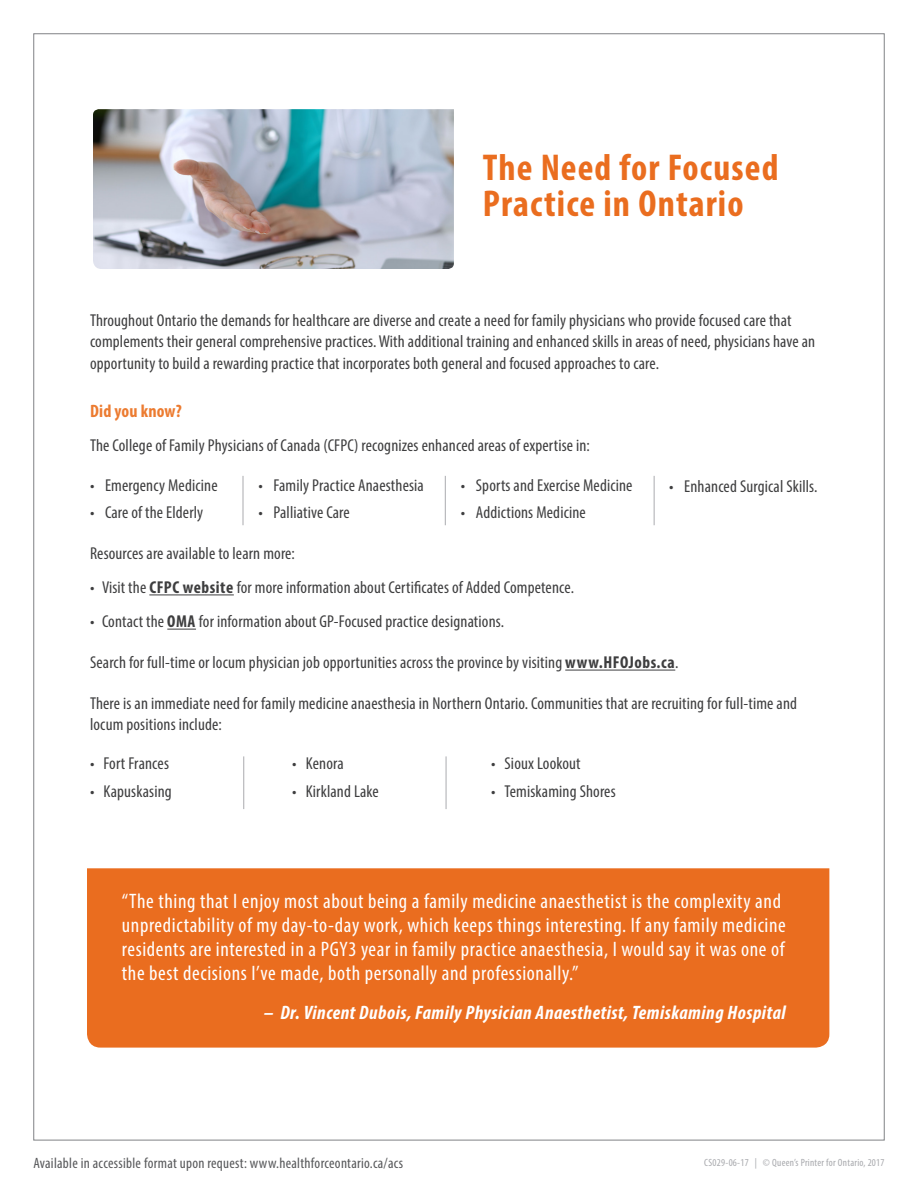
<style>
.page{position:relative;width:918px;height:1188px;background:#fff}
.page>*{position:absolute;margin:0;border:0;box-sizing:border-box;transform-origin:0 0}
.t1{font:700 condensed 37.5px/36px "Myriad Pro";letter-spacing:.03em;color:#ea6d1f}
.t2{font:condensed 21px/24px "Myriad Pro";letter-spacing:.03em;color:#fff}
.t3{font:italic 700 condensed 19.5px "Myriad Pro";letter-spacing:.025em;color:#fff}
.t4{font:700 condensed 18px "Myriad Pro";letter-spacing:.01em;color:#ec7b30}
.t5{font:condensed 17.25px/21.1px "Myriad Pro";letter-spacing:.01em;color:#3e3e3f}
.t6{font:condensed 15px "Myriad Pro";letter-spacing:.02em;color:#57585a}
.t7{font:condensed 10.5px "Myriad Pro";letter-spacing:.025em;color:#a8a9ad}
.s1{font-weight:700}
</style>
<div class="page">
<div style="left:87px;top:868px;width:742px;height:180px;background:#ea6d1f"></div>
<img style="left:93px;top:109px;width:361px;height:160px">
<hr style="left:149px;top:594px;width:85px;height:1px;background:#3e3e3f">
<svg style="left:167px;top:629px;width:29px;height:1px"></svg>
<hr style="left:565px;top:670px;width:110px;height:1px;background:#3e3e3f">
<hr style="left:243px;top:476px;width:1px;height:49px;background:#aaabaf">
<hr style="left:445px;top:476px;width:1px;height:49px;background:#aaabaf">
<hr style="left:243px;top:756px;width:1px;height:53px;background:#aaabaf">
<hr style="left:446px;top:756px;width:1px;height:53px;background:#aaabaf">
<hr style="left:654px;top:476px;width:1px;height:49px;background:#aaabaf">
<p class="t1" style="left:483px;top:149px;width:297px">The Need for Focused<br>Practice in Ontario</p>
<p class="t5" style="left:90px;top:310px;width:727px">Throughout Ontario the demands for healthcare are diverse and create a need for family physicians who provide focused care that complements their general comprehensive practices. With additional training and enhanced skills in areas of need, physicians have an opportunity to build a rewarding practice that incorporates both general and focused approaches to care.</p>
<p class="t4" style="left:90px;top:400px;width:93px">Did you know?</p>
<p class="t5" style="left:90px;top:435px;width:501px">The College of Family Physicians of Canada (CFPC) recognizes enhanced areas of expertise in:</p>
<p class="t5" style="left:90px;top:474px;width:129px">• Emergency Medicine</p>
<p class="t5" style="left:90px;top:502px;width:115px">• Care of the Elderly</p>
<p class="t5" style="left:90px;top:543px;width:206px">Resources are available to learn more:</p>
<p class="t5" style="left:90px;top:577px;width:486px">• Visit the <span class="s1">CFPC website</span> for more information about Certificates of Added Competence.</p>
<p class="t5" style="left:90px;top:611px;width:416px">• Contact the <span class="s1">OMA</span> for information about GP-Focused practice designations.</p>
<p class="t5" style="left:90px;top:652px;width:590px">Search for full-time or locum physician job opportunities across the province by visiting <span class="s1">www.HFOJobs.ca</span>.</p>
<p class="t5" style="left:90px;top:693px;width:709px;line-height:20.7px">There is an immediate need for family medicine anaesthesia in Northern Ontario. Communities that are recruiting for full-time and locum positions include:</p>
<p class="t5" style="left:259px;top:474px;width:167px">• Family Practice Anaesthesia</p>
<p class="t5" style="left:259px;top:502px;width:93px">• Palliative Care</p>
<p class="t5" style="left:461px;top:474px;width:173px">• Sports and Exercise Medicine</p>
<p class="t5" style="left:461px;top:502px;width:126px">• Addictions Medicine</p>
<p class="t5" style="left:669px;top:475px;width:150px">• Enhanced Surgical Skills.</p>
<p class="t5" style="left:90px;top:753px;width:80px">• Fort Frances</p>
<p class="t5" style="left:90px;top:780px;width:83px">• Kapuskasing</p>
<p class="t5" style="left:292px;top:753px;width:53px">• Kenora</p>
<p class="t5" style="left:292px;top:780px;width:88px">• Kirkland Lake</p>
<p class="t5" style="left:491px;top:753px;width:91px">• Sioux Lookout</p>
<p class="t5" style="left:491px;top:780px;width:126px">• Temiskaming Shores</p>
<p class="t2" style="left:122px;top:889px;width:665px">“The thing that I enjoy most about being a family medicine anaesthetist is the complexity and unpredictability of my day-to-day work, which keeps things interesting. If any family medicine residents are interested in a PGY3 year in family practice anaesthesia, I would say it was one of the best decisions I’ve made, both personally and professionally.”</p>
<p class="t3" style="left:264px;top:1001px;width:524px">– Dr. Vincent Dubois, Family Physician Anaesthetist, Temiskaming Hospital</p>
<p class="t6" style="left:33px;top:1154px;width:371px">Available in accessible format upon request: www.healthforceontario.ca/acs</p>
<p class="t7" style="left:704px;top:1156px;width:182px">CS029-06-17 | © Queen’s Printer for Ontario, 2017</p>
</div>
